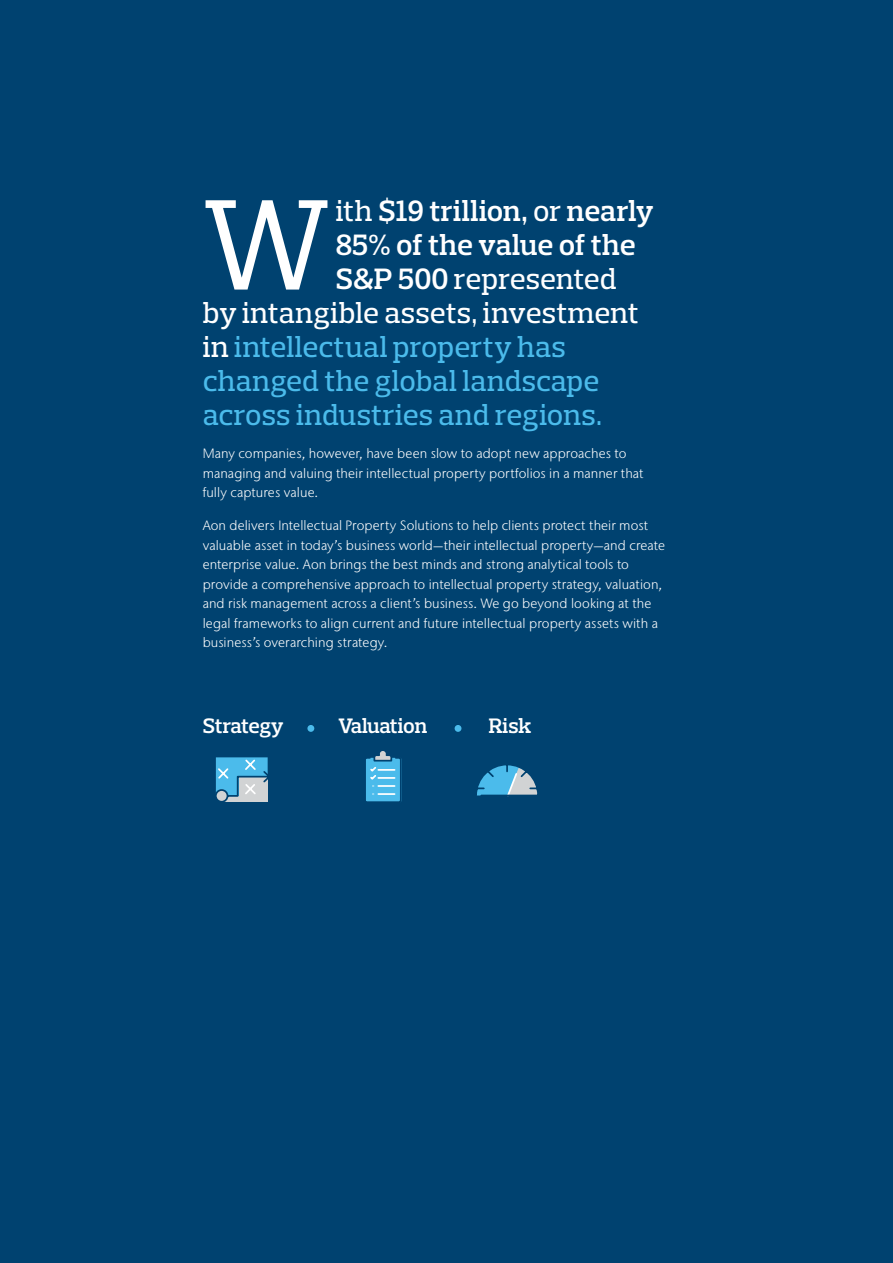
<style>
.page{position:relative;width:893px;height:1263px;background:#004270}
.page>*{position:absolute;margin:0;border:0;box-sizing:border-box;transform-origin:0 0}
.t1{font:130.35px "Prelo Slab";color:#fff}
.t2{font:500 30px "Prelo Slab";letter-spacing:.005em;color:#4bbbeb}
.t3{font:500 30px "Prelo Slab";color:#fff}
.t4{font:600 30px "Prelo Slab";letter-spacing:-.005em;color:#fff}
.t5{font:600 21.3px "Prelo Slab";letter-spacing:-.015em;color:#fff}
.t6{font:300 13.5px/19.5px "Stone Sans IIITC Pro";letter-spacing:.005em;color:#fff}
.s1{font-weight:500}
.s2{font-weight:600}
.s3{color:#fff}
</style>
<div class="page">
<div style="left:307px;top:725px;width:7px;height:7px;background:#4bbbeb;border-radius:50%"></div>
<div style="left:455px;top:725px;width:6px;height:7px;background:#4bbbeb;border-radius:50%"></div>
<svg style="left:366px;top:751px;width:36px;height:51px;background:#51aad4"></svg>
<svg style="left:477px;top:765px;width:61px;height:32px"></svg>
<svg style="left:215px;top:757px;width:53px;height:45px;background:#79bad7"></svg>
<h1 class="t1" style="left:203px;top:165px;width:129px">W</h1>
<h2 class="t4" style="left:336px;top:192px;width:319px"><span class="s1">ith</span> $19 trillion, <span class="s1">or</span> nearly</h2>
<h2 class="t4" style="left:336px;top:226px;width:301px">85% of the value of the</h2>
<h2 class="t3" style="left:336px;top:260px;width:282px"><span class="s2">S&amp;P 500</span> represented</h2>
<h2 class="t3" style="left:203px;top:294px;width:438px">by intangible assets, investment</h2>
<h2 class="t2" style="left:203px;top:329px;width:365px"><span class="s3">in</span> intellectual property has</h2>
<h2 class="t2" style="left:203px;top:363px;width:398px">changed the global landscape</h2>
<h2 class="t2" style="left:203px;top:397px;width:401px">across industries and regions.</h2>
<p class="t6" style="left:203px;top:444px;width:442px">Many companies, however, have been slow to adopt new approaches to managing and valuing their intellectual property portfolios in a manner that fully captures value.</p>
<p class="t6" style="left:203px;top:516px;width:464px">Aon delivers Intellectual Property Solutions to help clients protect their most valuable asset in today’s business world—their intellectual property—and create enterprise value. Aon brings the best minds and strong analytical tools to provide a comprehensive approach to intellectual property strategy, valuation, and risk management across a client’s business. We go beyond looking at the legal frameworks to align current and future intellectual property assets with a business’s overarching strategy.</p>
<h3 class="t5" style="left:203px;top:713px;width:82px">Strategy</h3>
<h3 class="t5" style="left:338px;top:713px;width:90px">Valuation</h3>
<h3 class="t5" style="left:489px;top:713px;width:44px">Risk</h3>
</div>
